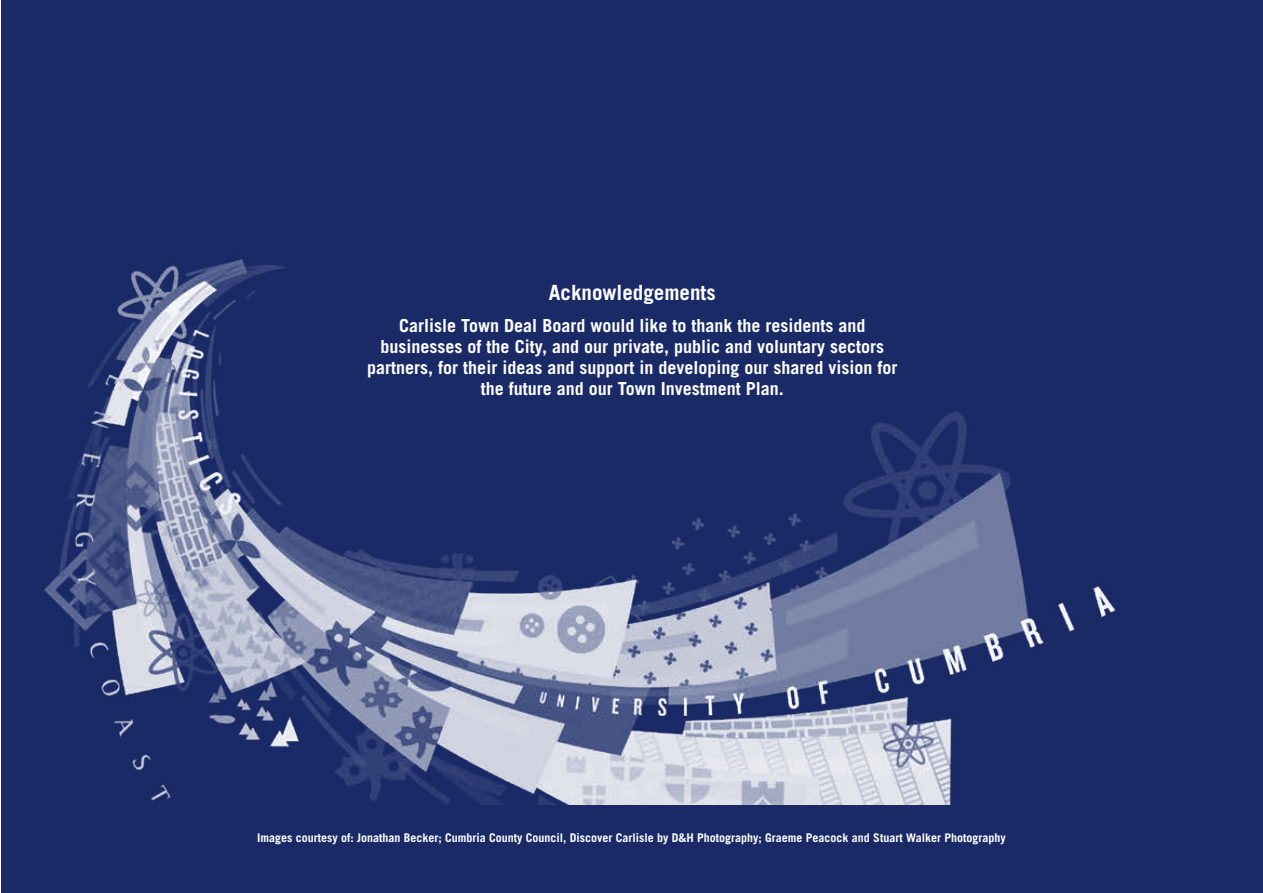
<style>
.page{position:relative;width:1263px;height:893px;background:#fff}
.page>*{position:absolute;margin:0;border:0;box-sizing:border-box;transform-origin:0 0}
.t1{font:700 21px "Trade Gothic LT Std";color:#fff}
.t2{font:700 18px/21px "Trade Gothic LT Std";color:#fff;text-align:center}
.t3{font:700 12px "Trade Gothic LT Std";color:#fff}
</style>
<div class="page">
<div style="left:1px;top:0;width:1262px;height:893px;background:#192a67"></div>
<img style="left:44px;top:259px;width:1072px;height:546px">
<p class="t1" style="left:549px;top:280px;width:168px">Acknowledgements</p>
<p class="t2" style="left:367px;top:314px;width:531px">Carlisle Town Deal Board would like to thank the residents and businesses of the City, and our private, public and voluntary sectors partners, for their ideas and support in developing our shared vision for the future and our Town Investment Plan.</p>
<p class="t3" style="left:257px;top:830px;width:750px">Images courtesy of: Jonathan Becker; Cumbria County Council, Discover Carlisle by D&amp;H Photography; Graeme Peacock and Stuart Walker Photography</p>
</div>
